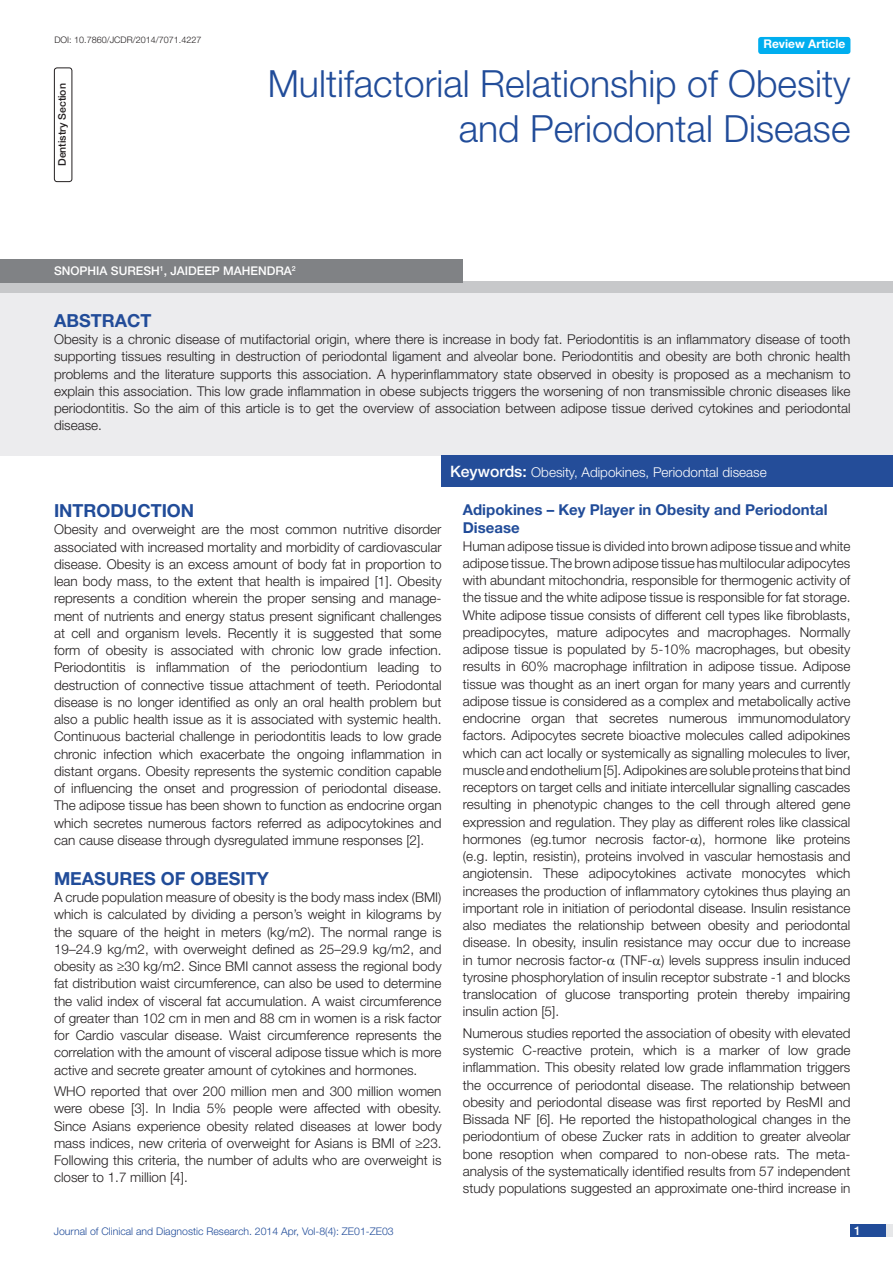
<style>
.page{position:relative;width:893px;height:1263px;background:#fff}
.page>*{position:absolute;margin:0;border:0;box-sizing:border-box;transform-origin:0 0}
.t1{font:300 37.5px/45px "Helvetica Neue";color:#214c99;text-align:right}
.Level_1{font:700 18px "Helvetica Neue";color:#214c99}
.Abstract_head{font:700 18px "Helvetica Neue";color:#214c99}
.Level_2{font:700 15px/18.8px "Helvetica Neue";color:#214c99}
.Body_text{font:300 13.5px/17.2px "Helvetica Neue";color:#231f20;text-align:justify}
.Abstract_text{font:300 13.5px/17.2px "Helvetica Neue";color:#231f20;text-align:justify}
.t2{font:300 13.5px "Helvetica Neue";color:#fff}
.Author{font:500 12px "Helvetica Neue";color:#fff}
.t3{font:700 12px "Helvetica Neue";color:#fff}
.t4{font:300 10.5px "Helvetica Neue";color:#214c99}
.con_particulars{font:500 10.5px "Helvetica Neue";color:#231f20}
.DOI{font:300 9px "Helvetica Neue";color:#231f20}
.s1{color:#244d99}
.s2{font-weight:500;font-size:15.75px}
</style>
<div class="page">
<div style="left:850px;top:1224px;width:43px;height:13px;background:#e6e7e9"></div>
<div style="left:850px;top:1224px;width:35px;height:13px;background:#214c99"></div>
<div style="left:758px;top:37px;width:92px;height:17px;background:#00aeef;border-radius:3px"></div>
<div style="left:0;top:281px;width:893px;height:12px;background:#c7c8ca"></div>
<div style="left:54px;top:68px;width:18px;height:114px;border:1px solid #231f20;border-radius:3px"></div>
<div style="left:0;top:259px;width:463px;height:24px;background:#808285"></div>
<div style="left:0;top:293px;width:893px;height:163px;background:#ececee"></div>
<div style="left:442px;top:455px;width:451px;height:32px;background:#244d99"></div>
<p class="DOI" style="left:54px;top:35px;width:148px">DOI: 10.7860/JCDR/2014/7071.4227</p>
<p class="t3" style="left:763px;top:37px;width:83px">Review Article</p>
<p class="t1" style="left:268px;top:60px;width:584px">Multifactorial Relationship of Obesity and Periodontal Disease</p>
<p class="con_particulars" style="left:56px;top:166px;width:84px;rotate:-90deg">DENTISTRY SECTION</p>
<p class="Author" style="left:54px;top:263px;width:243px">SNOPHIA SURESH<sup>1</sup>, JAIDEEP MAHENDRA<sup>2</sup></p>
<p class="Abstract_head" style="left:54px;top:309px;width:99px">ABST<span class="s1">RAC</span>T</p>
<p class="Abstract_text" style="left:54px;top:330px;width:798px">Obesity is a chronic disease of mutifactorial origin, where there is increase in body fat. Periodontitis is an inflammatory disease of tooth supporting tissues resulting in destruction of periodontal ligament and alveolar bone. Periodontitis and obesity are both chronic health problems and the literature supports this association. A hyperinflammatory state observed in obesity is proposed as a mechanism to explain this association. This low grade inflammation in obese subjects triggers the worsening of non transmissible chronic diseases like periodontitis. So the aim of this article is to get the overview of association between adipose tissue derived cytokines and periodontal disease.</p>
<p class="Level_1" style="left:54px;top:499px;width:142px">Introduction</p>
<p class="Body_text" style="left:54px;top:520px;width:389px;text-align:left">Obesity and overweight are the most common nutritive disorder associated with increased mortality and morbidity of cardiovascular disease. Obesity is an excess amount of body fat in proportion to lean body mass, to the extent that health is impaired [1]. Obesity represents a condition wherein the proper sensing and manage&shy;ment of nutrients and energy status present significant challenges at cell and organism levels. Recently it is suggested that some form of obesity is associated with chronic low grade infection.<br>Periodontitis is inflammation of the periodontium leading to destruction of connective tissue attachment of teeth. Periodontal disease is no longer identified as only an oral health problem but also a public health issue as it is associated with systemic health.<br>Continuous bacterial challenge in periodontitis leads to low grade chronic infection which exacerbate the ongoing inflammation in distant organs. Obesity represents the systemic condition capable of influencing the onset and progression of periodontal disease.<br>The adipose tissue has been shown to function as endocrine organ which secretes numerous factors referred as adipocytokines and can cause disease through dysregulated immune responses [2].</p>
<p class="Level_1" style="left:54px;top:867px;width:216px">Measures of Obesity</p>
<p class="Body_text" style="left:54px;top:888px;width:389px">A crude population measure of obesity is the body mass index (BMI) which is calculated by dividing a person’s weight in kilograms by the square of the height in meters (kg/m2). The normal range is 19–24.9 kg/m2, with overweight defined as 25–29.9 kg/m2, and obesity as ≥30 kg/m2. Since BMI cannot assess the regional body fat distribution waist circumference, can also be used to determine the valid index of visceral fat accumulation. A waist circumference of greater than 102 cm in men and 88 cm in women is a risk factor for Cardio vascular disease. Waist circumference represents the correlation with the amount of visceral adipose tissue which is more active and secrete greater amount of cytokines and hormones.</p>
<p class="Body_text" style="left:54px;top:1082px;width:389px">WHO reported that over 200 million men and 300 million women were obese [3]. In India 5% people were affected with obesity.<br>Since Asians experience obesity related diseases at lower body mass indices, new criteria of overweight for Asians is BMI of ≥23.<br>Following this criteria, the number of adults who are overweight is closer to 1.7 million [4].</p>
<p class="t2" style="left:450px;top:464px;width:318px"><span class="s2">KEYWORDS:</span> Obesity, Adipokines, Periodontal disease</p>
<p class="Level_2" style="left:463px;top:500px;width:366px">Adipokines – Key Player in Obesity and Periodontal<br>Disease</p>
<p class="Body_text" style="left:463px;top:537px;width:389px">Human adipose tissue is divided into brown adipose tissue and white adipose tissue. The brown adipose tissue has multilocular adipocytes with abundant mitochondria, responsible for thermogenic activity of the tissue and the white adipose tissue is responsible for fat storage.<br>White adipose tissue consists of different cell types like fibroblasts, preadipocytes, mature adipocytes and macrophages. Normally adipose tissue is populated by 5-10% macrophages, but obesity results in 60% macrophage infiltration in adipose tissue. Adipose tissue was thought as an inert organ for many years and currently adipose tissue is considered as a complex and metabolically active endocrine organ that secretes numerous immunomodulatory factors. Adipocytes secrete bioactive molecules called adipokines which can act locally or systemically as signalling molecules to liver, muscle and endothelium [5]. Adipokines are soluble proteins that bind receptors on target cells and initiate intercellular signalling cascades resulting in phenotypic changes to the cell through altered gene expression and regulation. They play as different roles like classical hormones (eg.tumor necrosis factor- ), hormone like proteins (e.g. leptin, resistin), proteins involved in vascular hemostasis and angiotensin. These adipocytokines activate monocytes which increases the production of inflammatory cytokines thus playing an important role in initiation of periodontal disease. Insulin resistance also mediates the relationship between obesity and periodontal disease. In obesity, insulin resistance may occur due to increase in tumor necrosis factor- (TNF- ) levels suppress insulin induced tyrosine phosphorylation of insulin receptor substrate -1 and blocks translocation of glucose transporting protein thereby impairing insulin action [5].</p>
<p class="Body_text" style="left:463px;top:1024px;width:389px">Numerous studies reported the association of obesity with elevated systemic C-reactive protein, which is a marker of low grade inflammation. This obesity related low grade inflammation triggers the occurrence of periodontal disease. The relationship between obesity and periodontal disease was first reported by ResMI and Bissada NF [6]. He reported the histopathological changes in the periodontium of obese Zucker rats in addition to greater alveolar bone resoption when compared to non-obese rats. The meta&shy;analysis of the systematically identified results from 57 independent study populations suggested an approximate one-third increase in</p>
<p class="t4" style="left:54px;top:1225px;width:341px">Journal of Clinical and Diagnostic Research. 2014 Apr, Vol-8(4): ZE01-ZE03</p>
<p class="Author" style="left:854px;top:1223px;width:8px">1</p>
</div>
